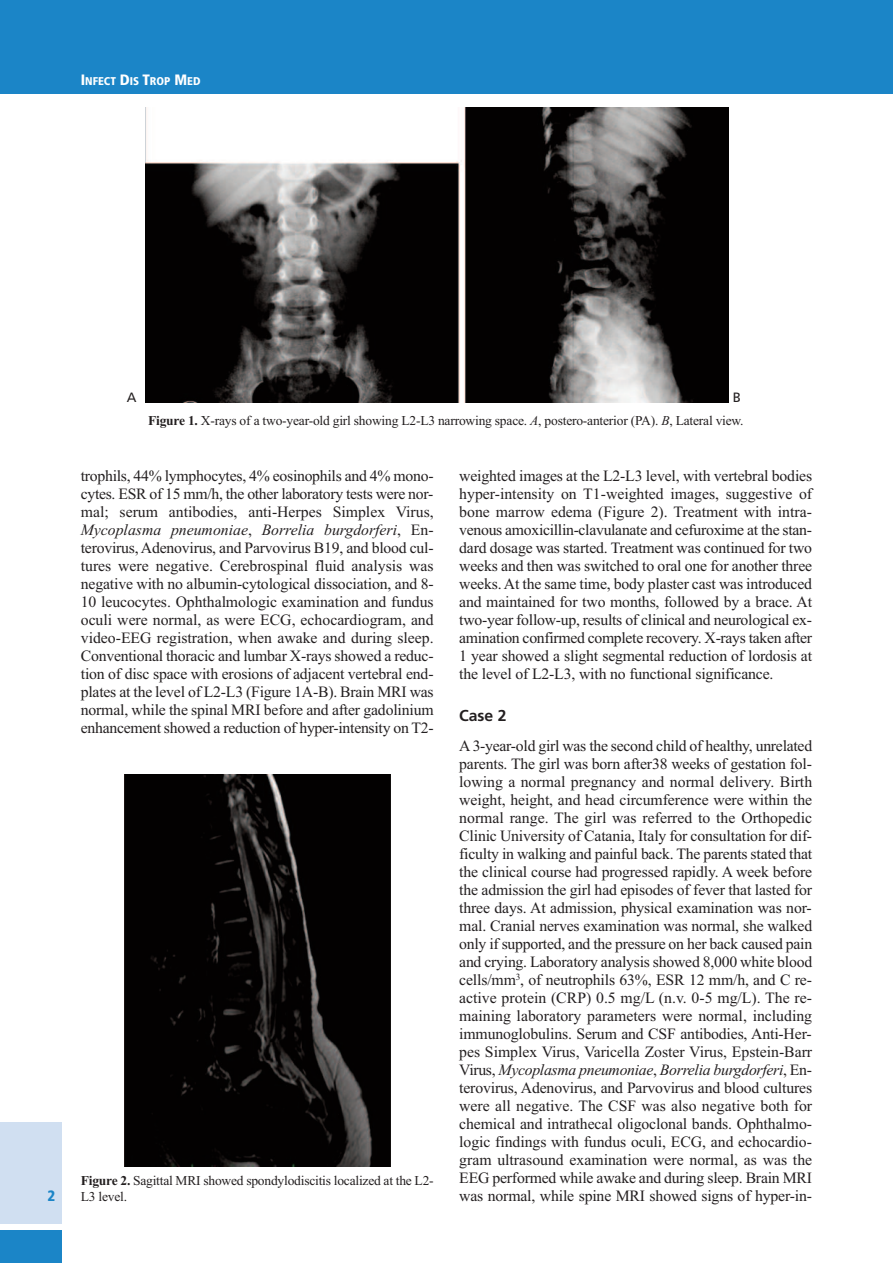
<style>
.page{position:relative;width:893px;height:1263px;background:#fff}
.page>*{position:absolute;margin:0;border:0;box-sizing:border-box;transform-origin:0 0}
.t1{font:15.75px/18px "Times New Roman";letter-spacing:-.01em;color:#231f20;text-align:justify}
.t2{font:700 15.75px "Frutiger";color:#231f20}
.t3{font:900 condensed 15px "Frutiger";color:#1b85c7}
.t4{font:13.5px/15.8px "Times New Roman";letter-spacing:-.015em;color:#231f20}
.t5{font:13.5px "Frutiger";color:#231f20}
.t6{font:900 condensed 11.25px "Frutiger";color:#fff}
.s1{font-size:15px}
.s2{font-weight:700}
.s3{font-style:italic}
</style>
<div class="page">
<div style="left:0;top:0;width:893px;height:94px;background:#1b85c7"></div>
<div style="left:0;top:1230px;width:62px;height:33px;background:#1b85c7"></div>
<div style="left:0;top:1122px;width:62px;height:102px;background:#d0dff1"></div>
<img style="left:145px;top:108px;width:583px;height:294px">
<img style="left:124px;top:774px;width:266px;height:392px">
<p class="t6" style="left:81px;top:77px;width:121px"><span class="s1">I</span>NFECT <span class="s1">D</span>IS <span class="s1">T</span>ROP <span class="s1">M</span>ED</p>
<p class="t3" style="left:47px;top:1190px;width:9px">2</p>
<p class="t5" style="left:127px;top:392px;width:11px">A</p>
<p class="t5" style="left:733px;top:392px;width:10px">B</p>
<p class="t4" style="left:148px;top:412px;width:597px"><span class="s2">Figure 1.</span> X-rays of a two-year-old girl showing L2-L3 narrowing space. <span class="s3">A</span>, postero-anterior (PA). <span class="s3">B</span>, Lateral view.</p>
<p class="t1" style="left:81px;top:467px;width:354px">trophils, 44% lymphocytes, 4% eosinophils and 4% mono&shy;cytes. ESR of 15 mm/h, the other laboratory tests were nor&shy;mal; serum antibodies, anti-Herpes Simplex Virus, <span class="s3">Mycoplasma pneumoniae</span>, <span class="s3">Borrelia burgdorferi</span>, En&shy;terovirus,Adenovirus, and Parvovirus B19, and blood cul&shy;tures were negative. Cerebrospinal fluid analysis was negative with no albumin-cytological dissociation, and 8- 10 leucocytes. Ophthalmologic examination and fundus oculi were normal, as were ECG, echocardiogram, and video-EEG registration, when awake and during sleep.<br>Conventional thoracic and lumbar X-rays showed a reduc&shy;tion of disc space with erosions of adjacent vertebral end&shy;plates at the level of L2-L3 (Figure 1A-B). Brain MRI was normal, while the spinal MRI before and after gadolinium enhancement showed a reduction of hyper-intensity on T2-</p>
<p class="t4" style="left:81px;top:1173px;width:354px"><span class="s2">Figure 2.</span> Sagittal MRI showed spondylodiscitis localized at the L2-<br>L3 level.</p>
<p class="t1" style="left:459px;top:467px;width:354px">weighted images at the L2-L3 level, with vertebral bodies hyper-intensity on T1-weighted images, suggestive of bone marrow edema (Figure 2). Treatment with intra&shy;venous amoxicillin-clavulanate and cefuroxime at the stan&shy;dard dosage was started. Treatment was continued for two weeks and then was switched to oral one for another three weeks.At the same time, body plaster cast was introduced and maintained for two months, followed by a brace. At two-year follow-up, results of clinical and neurological ex&shy;amination confirmed complete recovery. X-rays taken after 1 year showed a slight segmental reduction of lordosis at the level of L2-L3, with no functional significance.</p>
<p class="t2" style="left:459px;top:709px;width:49px">Case 2</p>
<p class="t1" style="left:459px;top:737px;width:354px">A3-year-old girl was the second child of healthy, unrelated parents. The girl was born after38 weeks of gestation fol&shy;lowing a normal pregnancy and normal delivery. Birth weight, height, and head circumference were within the normal range. The girl was referred to the Orthopedic Clinic University of Catania, Italy for consultation for dif&shy;ficulty in walking and painful back. The parents stated that the clinical course had progressed rapidly. A week before the admission the girl had episodes of fever that lasted for three days. At admission, physical examination was nor&shy;mal. Cranial nerves examination was normal, she walked only if supported, and the pressure on her back caused pain and crying. Laboratory analysis showed 8,000 white blood cells/mm<sup>3</sup>, of neutrophils 63%, ESR 12 mm/h, and C re&shy;active protein (CRP) 0.5 mg/L (n.v. 0-5 mg/L). The re&shy;maining laboratory parameters were normal, including immunoglobulins. Serum and CSF antibodies, Anti-Her&shy;pes Simplex Virus, Varicella Zoster Virus, Epstein-Barr Virus, <span class="s3">Mycoplasma pneumoniae</span>, <span class="s3">Borrelia burgdorferi</span>, En&shy;terovirus, Adenovirus, and Parvovirus and blood cultures were all negative. The CSF was also negative both for chemical and intrathecal oligoclonal bands. Ophthalmo&shy;logic findings with fundus oculi, ECG, and echocardio&shy;gram ultrasound examination were normal, as was the EEG performed while awake and during sleep. Brain MRI was normal, while spine MRI showed signs of hyper-in-</p>
</div>
